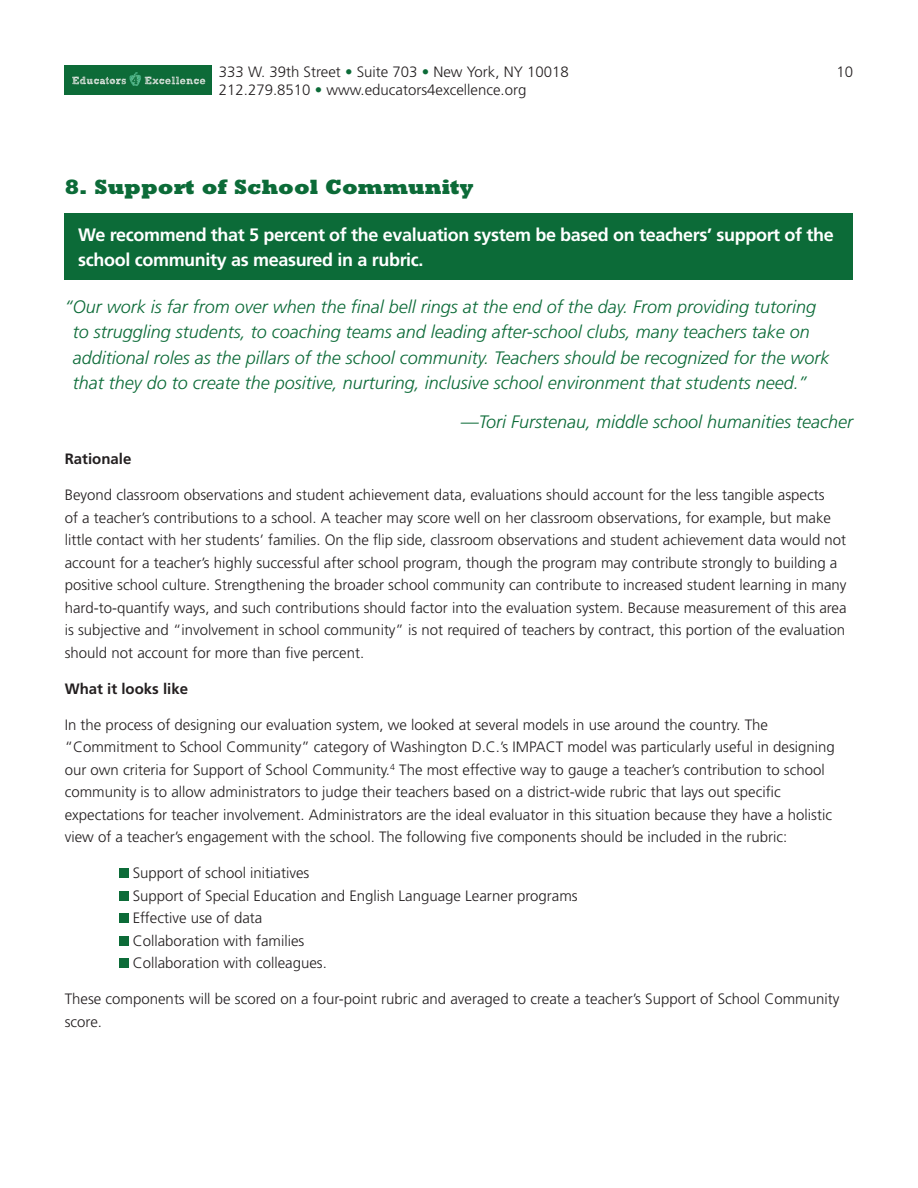
<style>
.page{position:relative;width:918px;height:1188px;background:#fff}
.page>*{position:absolute;margin:0;border:0;box-sizing:border-box;transform-origin:0 0}
.t1{font:800 21px "M Rockwell";color:#0c6b38}
.t2{font:italic 300 18px/25.5px "Frutiger";color:#0c6b38}
.t3{font:700 18px/25.5px "Frutiger";letter-spacing:-.02em;color:#fff}
.t4{font:300 15px/22.5px "Frutiger";color:#231f20}
.t5{font:700 15px "Frutiger";color:#231f20}
</style>
<div class="page">
<img style="left:65px;top:66px;width:146px;height:29px">
<div style="left:65px;top:213px;width:788px;height:67px;background:#0c6b38"></div>
<div style="left:119px;top:869px;width:10px;height:9px;background:#0c6b38"></div>
<div style="left:119px;top:891px;width:10px;height:10px;background:#0c6b38"></div>
<div style="left:119px;top:914px;width:10px;height:9px;background:#0c6b38"></div>
<div style="left:119px;top:936px;width:10px;height:10px;background:#0c6b38"></div>
<div style="left:119px;top:959px;width:10px;height:9px;background:#0c6b38"></div>
<p class="t4" style="left:219px;top:60px;width:351px">333 W. 39th Street Suite 703 New York, NY 10018</p>
<p class="t4" style="left:837px;top:60px;width:18px">10</p>
<p class="t4" style="left:219px;top:78px;width:309px">212.279.8510 www.educators4excellence.org</p>
<h1 class="t1" style="left:65px;top:173px;width:410px">8. Support of School Community</h1>
<p class="t3" style="left:78px;top:221px;width:757px">We recommend that 5 percent of the evaluation system be based on teachers’ support of the school community as measured in a rubric.</p>
<p class="t2" style="left:73px;top:293px;width:758px;text-indent:-8px">“Our work is far from over when the final bell rings at the end of the day. From providing tutoring to struggling students, to coaching teams and leading after-school clubs, many teachers take on additional roles as the pillars of the school community. Teachers should be recognized for the work that they do to create the positive, nurturing, inclusive school environment that students need.”</p>
<p class="t2" style="left:461px;top:409px;width:394px">—Tori Furstenau, middle school humanities teacher</p>
<p class="t5" style="left:65px;top:450px;width:68px">Rationale</p>
<p class="t4" style="left:65px;top:484px;width:783px">Beyond classroom observations and student achievement data, evaluations should account for the less tangible aspects<br>of a teacher’s contributions to a school. A teacher may score well on her classroom observations, for example, but make little contact with her students’ families. On the flip side, classroom observations and student achievement data would not account for a teacher’s highly successful after school program, though the program may contribute strongly to building a positive school culture. Strengthening the broader school community can contribute to increased student learning in many hard-to-quantify ways, and such contributions should factor into the evaluation system. Because measurement of this area is subjective and “involvement in school community” is not required of teachers by contract, this portion of the evaluation should not account for more than five percent.</p>
<p class="t5" style="left:65px;top:680px;width:125px">What it looks like</p>
<p class="t4" style="left:65px;top:713px;width:772px">In the process of designing our evaluation system, we looked at several models in use around the country. The “Commitment to School Community” category of Washington D.C.’s IMPACT model was particularly useful in designing our own criteria for Support of School Community.<sup>4</sup> The most effective way to gauge a teacher’s contribution to school community is to allow administrators to judge their teachers based on a district-wide rubric that lays out specific expectations for teacher involvement. Administrators are the ideal evaluator in this situation because they have a holistic view of a teacher’s engagement with the school. The following five components should be included in the rubric:</p>
<p class="t4" style="left:133px;top:862px;width:447px">Support of school initiatives<br>Support of Special Education and English Language Learner programs Effective use of data<br>Collaboration with families<br>Collaboration with colleagues.</p>
<p class="t4" style="left:65px;top:988px;width:776px">These components will be scored on a four-point rubric and averaged to create a teacher’s Support of School Community score.</p>
</div>
